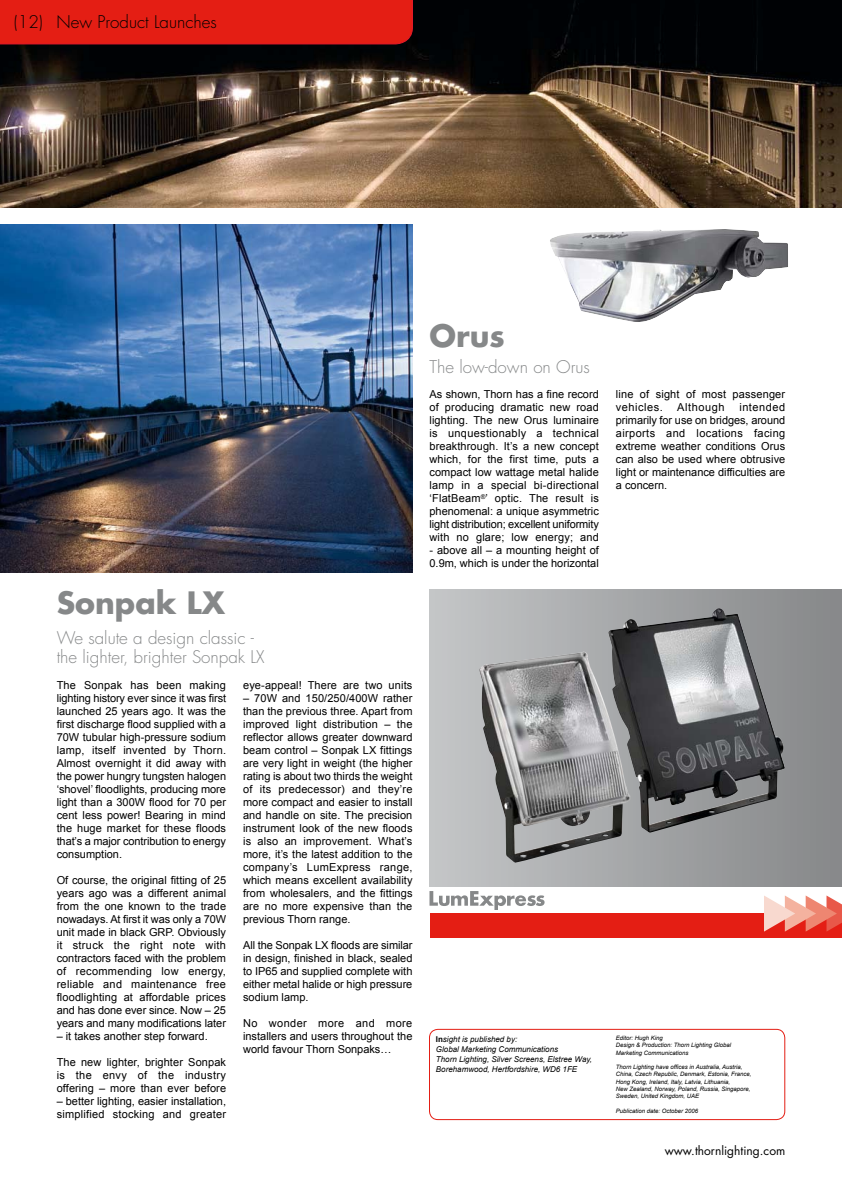
<style>
.page{position:relative;width:842px;height:1191px;background:#fff}
.page>*{position:absolute;margin:0;border:0;box-sizing:border-box;transform-origin:0 0}
.t1{font:700 30px "Futura";color:#868889}
.t2{font:300 17px/19px "Futura";color:#868889}
.t3{font:300 17px "Futura";color:#000}
.t4{font:12px "Futura";color:#000}
.t5{font:11px/13px "Arial";color:#000;text-align:justify}
.t6{font:11px "Arial";letter-spacing:.05em;color:#000}
.t7{font:italic 8px/10px "Arial";color:#000}
.t8{font:italic 6px/7.2px "Arial";color:#000}
.s1{font-weight:700;font-style:normal}
</style>
<div class="page">
<div style="left:429px;top:590px;width:413px;height:296px;background:linear-gradient(to right,#c4c6c8,#858788)"></div>
<img style="left:0;top:225px;width:412px;height:348px">
<img style="left:550px;top:229px;width:238px;height:93px">
<div style="left:429px;top:913px;width:413px;height:24px;background:#e41e14"></div>
<svg style="left:764px;top:895px;width:78px;height:36px"></svg>
<svg style="left:429px;top:891px;width:116px;height:18px"></svg>
<img style="left:608px;top:608px;width:177px;height:225px">
<img style="left:479px;top:651px;width:152px;height:211px">
<img style="left:0;top:0;width:842px;height:208px">
<div style="left:0;top:0;width:413px;height:45px;background:#e41e14"></div>
<div style="left:429px;top:1028px;width:356px;height:92px;border:1px solid #e41e14;border-radius:9px"></div>
<h2 class="t3" style="left:14px;top:11px;width:205px">(12) New Product Launches</h2>
<h1 class="t1" style="left:57px;top:581px;width:170px">Sonpak LX</h1>
<h2 class="t2" style="left:57px;top:628px;width:209px">We salute a design classic - the lighter, brighter Sonpak LX</h2>
<p class="t5" style="left:57px;top:678px;width:171px">The Sonpak has been making lighting history ever since it was first launched 25 years ago. It was the first discharge flood supplied with a 70W tubular high-pressure sodium lamp, itself invented by Thorn.<br>Almost overnight it did away with the power hungry tungsten halogen ‘shovel’ floodlights, producing more light than a 300W flood for 70 per cent less power! Bearing in mind the huge market for these floods that’s a major contribution to energy consumption.</p>
<p class="t5" style="left:57px;top:873px;width:171px">Of course, the original fitting of 25 years ago was a different animal from the one known to the trade nowadays. At first it was only a 70W unit made in black GRP. Obviously it struck the right note with contractors faced with the problem of recommending low energy, reliable and maintenance free floodlighting at affordable prices and has done ever since. Now – 25 years and many modifications later</p>
<p class="t5" style="left:57px;top:1029px;width:153px">– it takes another step forward.</p>
<p class="t5" style="left:57px;top:1055px;width:171px">The new lighter, brighter Sonpak is the envy of the industry offering – more than ever before</p>
<p class="t5" style="left:57px;top:1094px;width:171px">– better lighting, easier installation, simplified stocking and greater</p>
<p class="t5" style="left:243px;top:678px;width:171px">eye-appeal! There are two units</p>
<p class="t5" style="left:243px;top:691px;width:171px">– 70W and 150/250/400W rather than the previous three. Apart from improved light distribution – the reflector allows greater downward beam control – Sonpak LX fittings are very light in weight (the higher rating is about two thirds the weight of its predecessor) and they’re more compact and easier to install and handle on site. The precision instrument look of the new floods is also an improvement. What’s more, it’s the latest addition to the company’s LumExpress range, which means excellent availability from wholesalers, and the fittings are no more expensive than the previous Thorn range.</p>
<p class="t5" style="left:243px;top:938px;width:171px">All the Sonpak LX floods are similar in design, finished in black, sealed to IP65 and supplied complete with either metal halide or high pressure sodium lamp.</p>
<p class="t5" style="left:243px;top:1016px;width:171px">No wonder more and more installers and users throughout the world favour Thorn Sonpaks…</p>
<h1 class="t1" style="left:429px;top:314px;width:77px">Orus</h1>
<h2 class="t2" style="left:429px;top:357px;width:162px">The low-down on Orus</h2>
<p class="t5" style="left:429px;top:388px;width:171px">As shown, Thorn has a fine record of producing dramatic new road lighting. The new Orus luminaire is unquestionably a technical breakthrough. It’s a new concept which, for the first time, puts a compact low wattage metal halide lamp in a special bi-directional ‘FlatBeam<sup>®</sup>’ optic. The result is phenomenal: a unique asymmetric light distribution; excellent uniformity with no glare; low energy; and</p>
<p class="t5" style="left:429px;top:544px;width:171px">- above all – a mounting height of<br>0.9m, which is under the horizontal</p>
<p class="t5" style="left:616px;top:388px;width:171px">line of sight of most passenger vehicles.</p>
<p class="t5" style="left:616px;top:401px;width:171px;text-indent:123px">intended primarily for use on bridges, around airports and locations facing extreme weather conditions Orus can also be used where obtrusive light or maintenance difficulties are a concern.</p>
<p class="t6" style="left:677px;top:401px;width:49px">Although</p>
<p class="t7" style="left:436px;top:1033px;width:158px"><span class="s1">In</span>sight is published by:<br>Global Marketing Communications<br>Thorn Lighting, Silver Screens, Elstree Way, Borehamwood, Hertfordshire, WD6 1FE</p>
<p class="t8" style="left:616px;top:1034px;width:117px">Editor: Hugh King<br>Design &amp; Production: Thorn Lighting Global<br>Marketing Communications</p>
<p class="t8" style="left:616px;top:1063px;width:137px">Thorn Lighting have offices in Australia, Austria, China, Czech Republic, Denmark, Estonia, France, Hong Kong, Ireland, Italy, Latvia, Lithuania,<br>New Zealand, Norway, Poland, Russia, Singapore, Sweden, United Kingdom, UAE</p>
<p class="t8" style="left:616px;top:1107px;width:84px">Publication date: October 2006</p>
<p class="t4" style="left:665px;top:1142px;width:122px">www.thornlighting.com</p>
</div>
